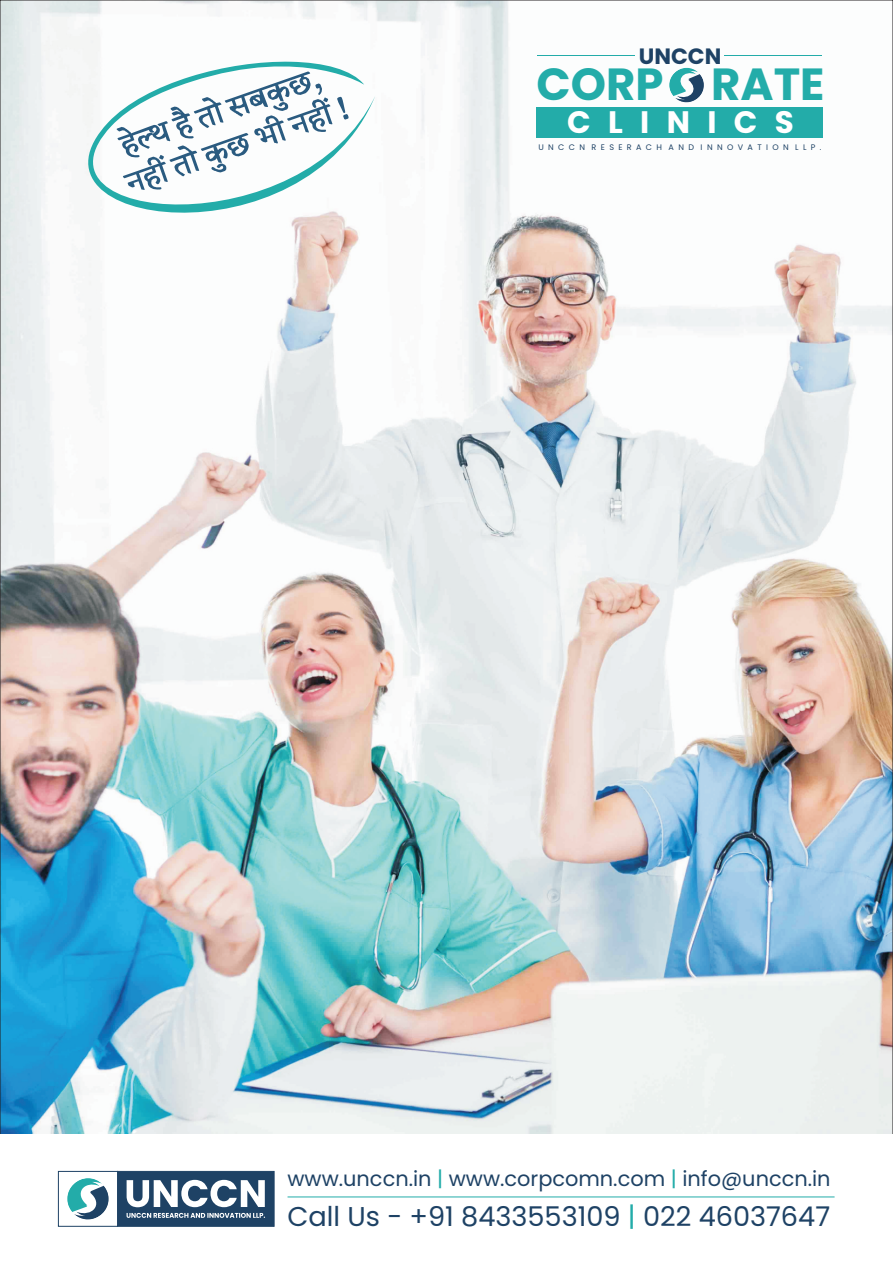
<style>
.page{position:relative;width:893px;height:1263px;background:#fff}
.page>*{position:absolute;margin:0;border:0;box-sizing:border-box;transform-origin:0 0}
.t1{font:700 45px "Poppins";color:#23aca9}
.t2{font:700 31.05px "Poppins";letter-spacing:.56em;color:#fff}
.t3{font:27.15px "Poppins";color:#1e4265}
.t4{font:700 22.2px "Poppins";color:#1e4265}
.t5{font:20.85px "Poppins";color:#1e4265}
.t6{font:8.1px "Poppins";letter-spacing:.545em;color:#1e4265}
.s1{color:#23aca9}
</style>
<div class="page">
<img style="left:2px;top:2px;width:889px;height:1132px">
<hr style="left:288px;top:1197px;width:547px;height:1px;background:#23aca9">
<svg style="left:58px;top:1171px;width:216px;height:55px"></svg>
<hr style="left:536px;top:55px;width:98px;height:1px;background:#23aca9">
<hr style="left:724px;top:55px;width:98px;height:1px;background:#23aca9">
<div style="left:536px;top:107px;width:287px;height:31px;background:#23aca9"></div>
<svg style="left:669px;top:68px;width:35px;height:34px"></svg>
<svg style="left:10px;top:45px;width:365px;height:222px"></svg>
<p class="t4" style="left:639px;top:41px;width:84px">UNCCN</p>
<h1 class="t1" style="left:536px;top:53px;width:290px">CORP RATE</h1>
<h2 class="t2" style="left:567px;top:101px;width:228px">CLINICS</h2>
<p class="t6" style="left:538px;top:141px;width:285px">UNCCN RESERACH AND INNOVATION LLP.</p>
<p class="t5" style="left:288px;top:1164px;width:545px">www.unccn.in <span class="s1">|</span> www.corpcomn.com <span class="s1">|</span> info@unccn.in</p>
<h3 class="t3" style="left:288px;top:1197px;width:544px">Call Us - +91 8433553109 <span class="s1">|</span> 022 46037647</h3>
</div>
